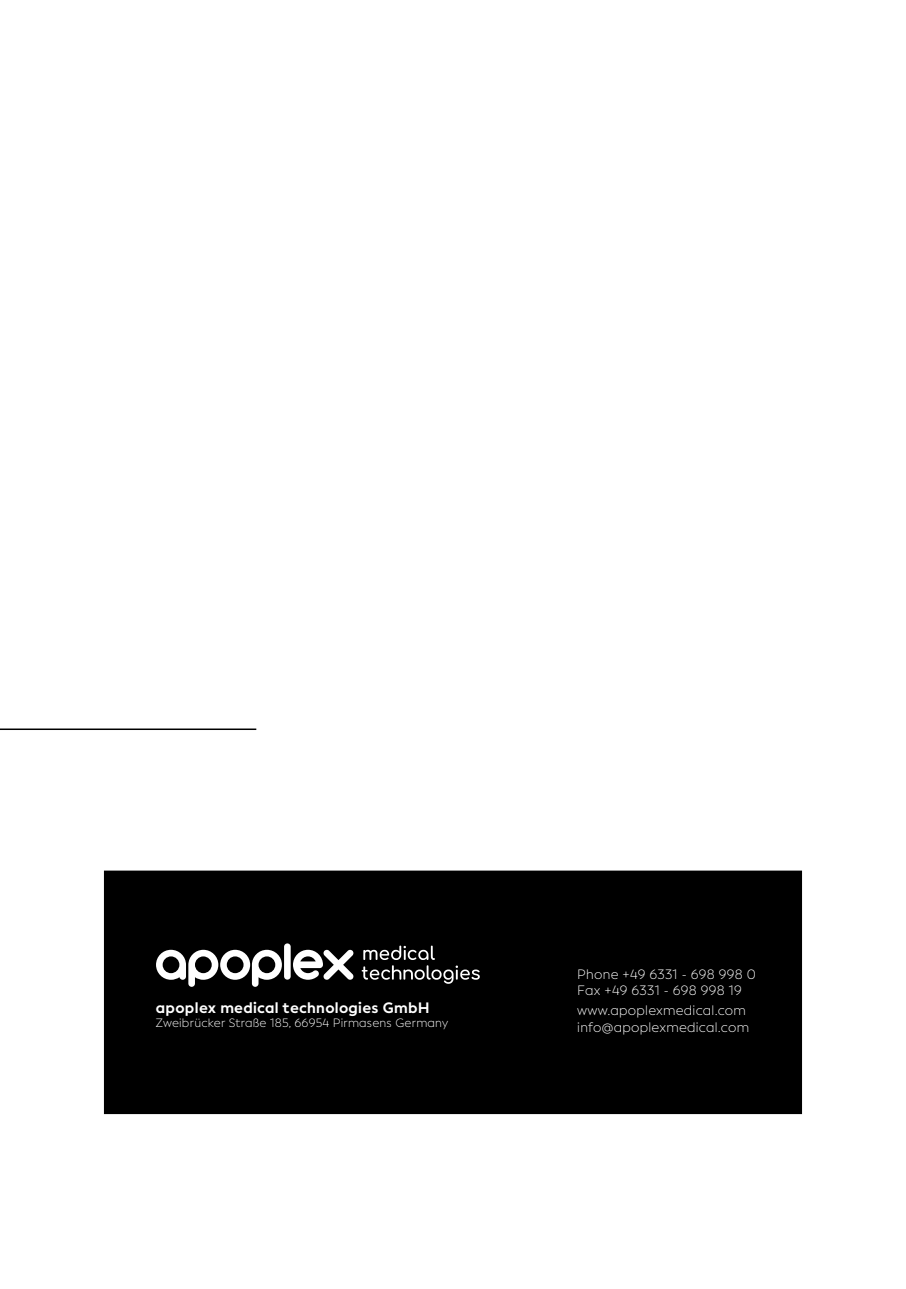
<style>
.page{position:relative;width:906px;height:1289px;background:#fff}
.page>*{position:absolute;margin:0;border:0;box-sizing:border-box;transform-origin:0 0}
.t1{font:700 15px "Facundo";letter-spacing:.02em;color:#fff}
.t2{font:300 13.5px/16.2px "Facundo";letter-spacing:.02em;color:#fff}
.t3{font:300 12px "Facundo";letter-spacing:.02em;color:#fff}
</style>
<div class="page">
<div style="left:105px;top:871px;width:696px;height:242px;background:#000"></div>
<div style="left:104px;top:870px;width:698px;height:244px;border:2px solid #000"></div>
<svg style="left:362px;top:945px;width:118px;height:38px"></svg>
<div style="left:284px;top:943px;width:7px;height:36px;background:#fff;border-radius:3px"></div>
<svg style="left:156px;top:949px;width:126px;height:37px"></svg>
<svg style="left:293px;top:949px;width:61px;height:31px"></svg>
<hr style="left:0;top:728px;width:256px;height:2px;background:#000">
<p class="t1" style="left:156px;top:998px;width:275px">apoplex medical technologies GmbH</p>
<p class="t3" style="left:156px;top:1016px;width:294px">Zweibrücker Straße 185, 66954 Pirmasens Germany</p>
<p class="t2" style="left:577px;top:966px;width:180px">Phone +49 6331 - 698 998 0<br>Fax +49 6331 - 698 998 19</p>
<p class="t2" style="left:577px;top:1002px;width:173px">www.apoplexmedical.com info@apoplexmedical.com</p>
</div>
